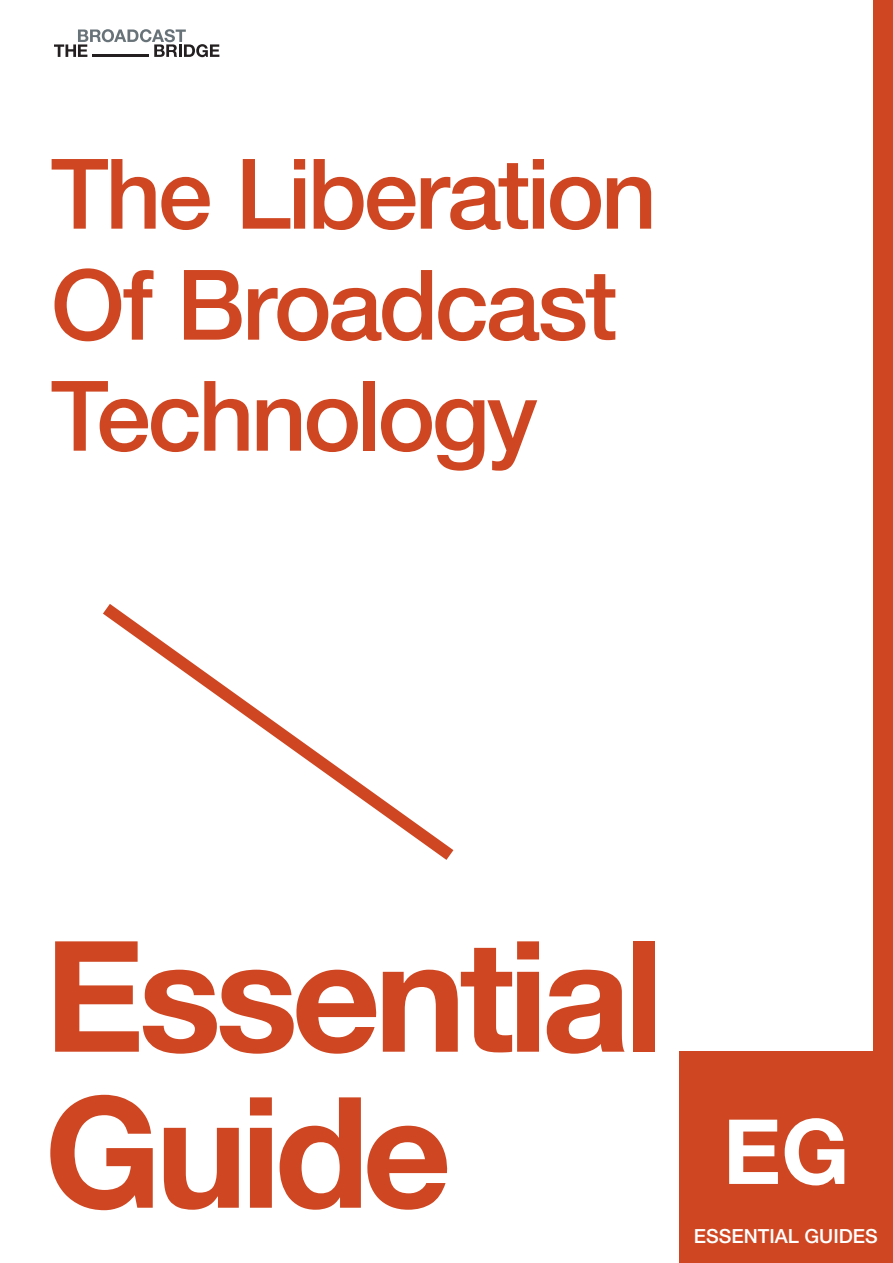
<style>
.page{position:relative;width:893px;height:1263px;background:#fff}
.page>*{position:absolute;margin:0;border:0;box-sizing:border-box;transform-origin:0 0}
.t1{font:700 154.5px/156px "Helvetica Neue";letter-spacing:-.04em;color:#cf4722}
.t2{font:500 97.5px/111px "Helvetica Neue";letter-spacing:-.035em;color:#cf4722}
.t3{font:700 90px "Helvetica Neue LTW1 G";color:#fff}
.t4{font:500 19.5px "Helvetica Neue LTW1 G";color:#fff}
</style>
<div class="page">
<div style="left:873px;top:0;width:20px;height:1263px;background:#cf4722"></div>
<div style="left:679px;top:1051px;width:214px;height:212px;background:#cf4722"></div>
<svg style="left:103px;top:604px;width:351px;height:256px"></svg>
<svg style="left:54px;top:29px;width:165px;height:28px"></svg>
<hr style="left:93px;top:54px;width:56px;height:3px;background:#231f20">
<p class="t2" style="left:51px;top:131px;width:608px">The Liberation<br>Of Broadcast<br>Technology</p>
<p class="t1" style="left:44px;top:923px;width:621px">Essential<br>Guide</p>
<p class="t3" style="left:723px;top:1096px;width:128px">EG</p>
<p class="t4" style="left:694px;top:1224px;width:185px">ESSENTIAL GUIDES</p>
</div>
